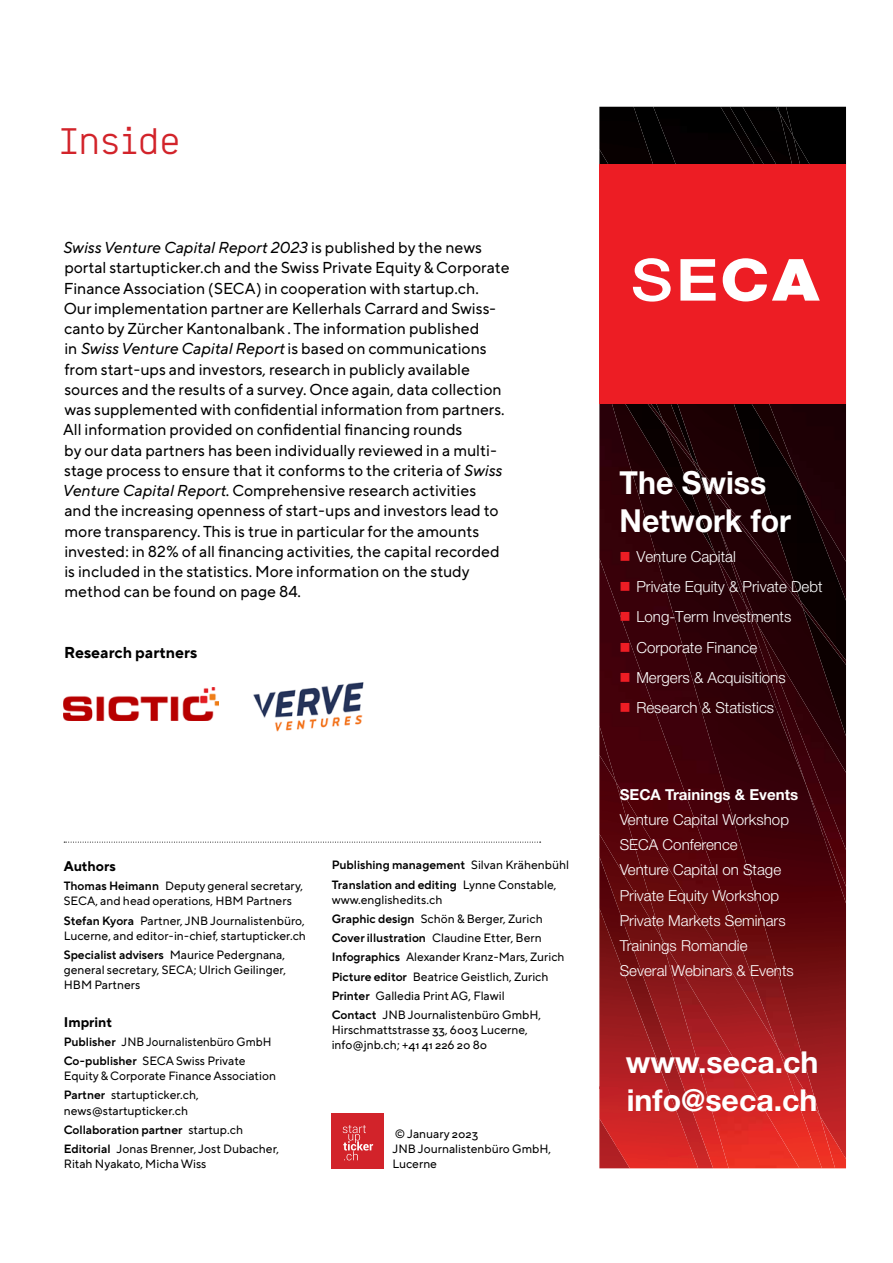
<style>
.page{position:relative;width:893px;height:1263px;background:#fff}
.page>*{position:absolute;margin:0;border:0;box-sizing:border-box;transform-origin:0 0}
.t1{font:36px "Deck VCR";letter-spacing:-.01em;color:#d2232a}
.t2{font:700 31.8px/37.8px "Helvetica Neue LT Pro";color:#fff;scale:.95 1}
.t3{font:700 30.3px/37.8px "Helvetica Neue LT Pro";color:#fff}
.t4{font:15.75px/20.2px "TT Norms Pro";color:#000}
.t5{font:700 15.75px "TT Norms Pro";color:#000}
.t6{font:300 15.3px/30.3px "Helvetica Neue LT Pro";color:#fff}
.t7{font:300 15.15px/25.2px "Helvetica Neue LT Pro";color:#fff}
.t8{font:700 15.15px "Helvetica Neue LT Pro";color:#fff}
.t9{font:700 13.95px "TT Norms Pro";color:#000}
.t10{font:12px/19.2px "TT Norms Pro";color:#000}
.t11{font:600 12px/19.2px "TT Norms Pro";color:#000}
.t12{font:12px/19.2px "TT Norms Pro";color:#000;scale:.96 1}
.s1{font-style:italic}
.s2{font-weight:600}
.s3{font-weight:400}
</style>
<div class="page">
<svg style="left:64px;top:842px;width:477px;height:1px"></svg>
<div style="left:332px;top:1113px;width:52px;height:55px;background:#d2232a"></div>
<svg style="left:343px;top:1125px;width:30px;height:35px"></svg>
<img style="left:253px;top:682px;width:111px;height:50px">
<img style="left:64px;top:688px;width:154px;height:32px">
<img style="left:845px;top:1030px;width:1px;height:86px">
<img style="left:822px;top:903px;width:24px;height:127px">
<img style="left:822px;top:1027px;width:23px;height:89px">
<img style="left:822px;top:887px;width:24px;height:16px">
<img style="left:820px;top:562px;width:26px;height:38px">
<img style="left:820px;top:603px;width:26px;height:284px">
<img style="left:599px;top:403px;width:221px;height:379px">
<img style="left:599px;top:558px;width:179px;height:224px">
<img style="left:634px;top:403px;width:19px;height:85px">
<div style="left:599px;top:107px;width:54px;height:57px;background:#050000"></div>
<img style="left:653px;top:107px;width:193px;height:455px">
<div style="left:819px;top:107px;width:27px;height:57px;background:#000"></div>
<div style="left:720px;top:107px;width:99px;height:57px;background:#030000"></div>
<img style="left:835px;top:1116px;width:11px;height:52px">
<img style="left:599px;top:755px;width:62px;height:153px">
<img style="left:599px;top:908px;width:17px;height:178px">
<img style="left:599px;top:1086px;width:17px;height:64px">
<img style="left:822px;top:1047px;width:13px;height:121px">
<img style="left:616px;top:782px;width:206px;height:386px">
<div style="left:599px;top:164px;width:247px;height:239px;background:#ed1d24"></div>
<svg style="left:633px;top:258px;width:38px;height:44px"></svg>
<svg style="left:680px;top:259px;width:36px;height:42px"></svg>
<svg style="left:723px;top:258px;width:97px;height:43px"></svg>
<svg style="left:621px;top:552px;width:9px;height:9px"></svg>
<svg style="left:621px;top:582px;width:9px;height:9px"></svg>
<svg style="left:621px;top:612px;width:9px;height:9px"></svg>
<svg style="left:621px;top:643px;width:9px;height:9px"></svg>
<svg style="left:621px;top:673px;width:9px;height:9px"></svg>
<svg style="left:621px;top:703px;width:8px;height:9px"></svg>
<h1 class="t1" style="left:60px;top:118px;width:123px">Inside</h1>
<p class="t4" style="left:62px;top:236px;width:449px"><span class="s1">Swiss Venture Capital Report 2023</span> is published by the news portal startupticker.ch and the Swiss Private Equity&amp; Corporate Finance Association (SECA) in cooperation with startup.ch.<br>Our implementation partner are Kellerhals Carrard and Swiss&shy;canto by Zürcher Kantonalbank . The information published<br>in <span class="s1">Swiss Venture Capital Report</span> is based on communications from start-ups and investors, research in publicly available sources and the results of a survey. Once again, data collection was supplemented with confidential information from partners.<br>All information provided on confidential financing rounds<br>by our data partners has been individually reviewed in a multi&shy;stage process to ensure that it conforms to the criteria of <span class="s1">Swiss Venture Capital Report</span>. Comprehensive research activities<br>and the increasing openness of start-ups and investors lead to more transparency. This is true in particular for the amounts invested: in 82% of all financing activities, the capital recorded is included in the statistics. More information on the study method can be found on page 84.</p>
<p class="t5" style="left:64px;top:641px;width:134px">Research partners</p>
<p class="t9" style="left:64px;top:856px;width:54px">Authors</p>
<p class="t10" style="left:64px;top:878px;width:241px;line-height:15px"><span class="s2">Thomas Heimann</span> Deputy general secretary,<br>SECA, and head operations, HBM Partners</p>
<p class="t10" style="left:64px;top:912px;width:244px;line-height:15px"><span class="s2">Stefan Kyora</span> Partner, JNB Journalistenbüro,<br>Lucerne, and editor-in-chief, startupticker.ch</p>
<p class="t10" style="left:64px;top:946px;width:224px;line-height:15px;text-align:justify"><span class="s2">Specialist advisers</span> Maurice Pedergnana, general secretary, SECA; Ulrich Geilinger, HBM Partners</p>
<p class="t9" style="left:64px;top:1011px;width:50px">Imprint</p>
<p class="t12" style="left:64px;top:1031px;width:218px"><span class="s2">Publisher</span> JNB Journalistenbüro GmbH<br><span class="s2">Co-publisher</span> SECA Swiss Private</p>
<p class="t10" style="left:64px;top:1065px;width:214px">Equity&amp; Corporate Finance Association<br><span class="s2">Partner</span> startupticker.ch,</p>
<p class="t10" style="left:64px;top:1100px;width:217px">news@startupticker.ch<br><span class="s2">Collaboration partner</span> startup.ch<br><span class="s2">Editorial</span> Jonas Brenner, Jost Dubacher,</p>
<p class="t10" style="left:64px;top:1153px;width:144px">Ritah Nyakato, Micha Wiss</p>
<p class="t11" style="left:332px;top:855px;width:239px">Publishing management <span class="s3">Silvan Krähenbühl<br></span>Translation and editing <span class="s3">Lynne Constable,</span></p>
<p class="t10" style="left:332px;top:889px;width:234px">www.englishedits.ch<br><span class="s2">Graphic design</span> Schön &amp; Berger, Zurich <span class="s2">Cover illustration</span> Claudine Etter, Bern <span class="s2">Infographics</span> Alexander Kranz-Mars, Zurich <span class="s2">Picture editor</span> Beatrice Geistlich, Zurich <span class="s2">Printer</span> Galledia Print AG, Flawil<br><span class="s2">Contact</span> JNB Journalistenbüro GmbH,</p>
<p class="t10" style="left:332px;top:1021px;width:198px;line-height:15px">Hirschmattstrasse 33, 6003 Lucerne, info@jnb.ch; +41 41 226 20 80</p>
<p class="t10" style="left:392px;top:1126px;width:160px;line-height:15px">© January 2023<br>JNB Journalistenbüro GmbH,<br>Lucerne</p>
<h2 class="t2" style="left:620px;top:463px;width:182px">The Swiss<br>Network for</h2>
<p class="t6" style="left:636px;top:541px;width:188px">Venture Capital<br>Private Equity &amp; Private Debt<br>Long-Term Investments<br>Corporate Finance<br>Mergers &amp; Acquisitions<br>Research &amp; Statistics</p>
<p class="t8" style="left:620px;top:785px;width:180px">SECA Trainings &amp; Events</p>
<p class="t7" style="left:620px;top:806px;width:176px">Venture Capital Workshop<br>SECA Conference<br>Venture Capital on Stage<br>Private Equity Workshop<br>Private Markets Seminars<br>Trainings Romandie<br>Several Webinars &amp; Events</p>
<h3 class="t3" style="left:626px;top:1043px;width:194px">www.seca.ch info@seca.ch</h3>
</div>
